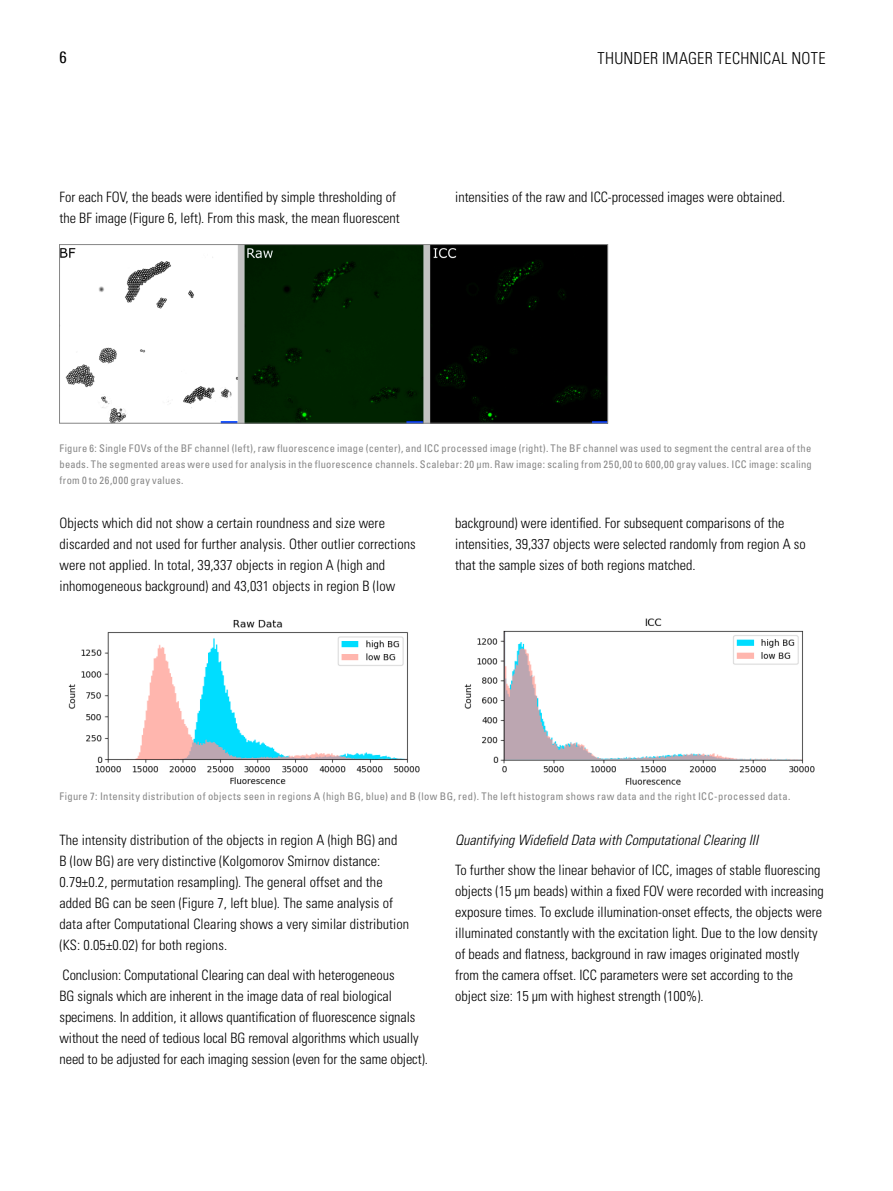
<style>
.page{position:relative;width:893px;height:1191px;background:#fff}
.page>*{position:absolute;margin:0;border:0;box-sizing:border-box;transform-origin:0 0}
.t1{font:300 condensed 16.5px "Univers LT Std";letter-spacing:.015em;color:#000}
.t2{font:condensed 16.5px "Univers LT";color:#000}
.t3{font:300 condensed 14.25px/21px "Univers LT Std";color:#000}
.t4{font:italic 300 condensed 14.25px "Univers LT Std";color:#000}
.t5{font:condensed 10.5px/15.8px "Univers LT Std";letter-spacing:.035em;color:#868686;text-align:justify}
</style>
<div class="page">
<img style="left:61px;top:246px;width:545px;height:175px">
<div style="left:59px;top:244px;width:549px;height:179px;border:1px solid #868686"></div>
<img style="left:68px;top:619px;width:352px;height:166px">
<img style="left:464px;top:618px;width:351px;height:167px">
<p class="t2" style="left:60px;top:47px;width:9px">6</p>
<p class="t1" style="left:597px;top:49px;width:230px">THUNDER IMAGER TECHNICAL NOTE</p>
<p class="t3" style="left:60px;top:186px;width:342px">For each FOV, the beads were identified by simple thresholding of the BF image (Figure 6, left). From this mask, the mean fluorescent</p>
<p class="t3" style="left:455px;top:186px;width:331px">intensities of the raw and ICC-processed images were obtained.</p>
<p class="t5" style="left:60px;top:441px;width:754px">Figure 6: Single FOVs of the BF channel (left), raw fluorescence image (center), and ICC processed image (right). The BF channel was used to segment the central area of the beads. The segmented areas were used for analysis in the fluorescence channels. Scalebar: 20 µm. Raw image: scaling from 250,00 to 600,00 gray values. ICC image: scaling from 0 to 26,000 gray values.</p>
<p class="t3" style="left:60px;top:512px;width:358px">Objects which did not show a certain roundness and size were discarded and not used for further analysis. Other outlier corrections were not applied. In total, 39,337 objects in region A (high and inhomogeneous background) and 43,031 objects in region B (low</p>
<p class="t3" style="left:455px;top:512px;width:352px">background) were identified. For subsequent comparisons of the intensities, 39,337 objects were selected randomly from region A so that the sample sizes of both regions matched.</p>
<p class="t5" style="left:60px;top:788px;width:732px">Figure 7: Intensity distribution of objects seen in regions A (high BG, blue) and B (low BG, red). The left histogram shows raw data and the right ICC-processed data.</p>
<p class="t3" style="left:60px;top:829px;width:351px">The intensity distribution of the objects in region A (high BG) and<br>B (low BG) are very distinctive (Kolgomorov Smirnov distance:<br>0.79±0.2, permutation resampling). The general offset and the added BG can be seen (Figure 7, left blue). The same analysis of data after Computational Clearing shows a very similar distribution (KS: 0.05±0.02) for both regions.</p>
<p class="t3" style="left:60px;top:964px;width:370px">Conclusion: Computational Clearing can deal with heterogeneous<br>BG signals which are inherent in the image data of real biological specimens. In addition, it allows quantification of fluorescence signals without the need of tedious local BG removal algorithms which usually need to be adjusted for each imaging session (even for the same object).</p>
<p class="t4" style="left:455px;top:831px;width:305px">Quantifying Widefield Data with Computational Clearing III</p>
<p class="t3" style="left:455px;top:859px;width:370px">To further show the linear behavior of ICC, images of stable fluorescing objects (15 µm beads) within a fixed FOV were recorded with increasing exposure times. To exclude illumination-onset effects, the objects were illuminated constantly with the excitation light. Due to the low density of beads and flatness, background in raw images originated mostly from the camera offset. ICC parameters were set according to the object size: 15 µm with highest strength (100%).</p>
</div>
